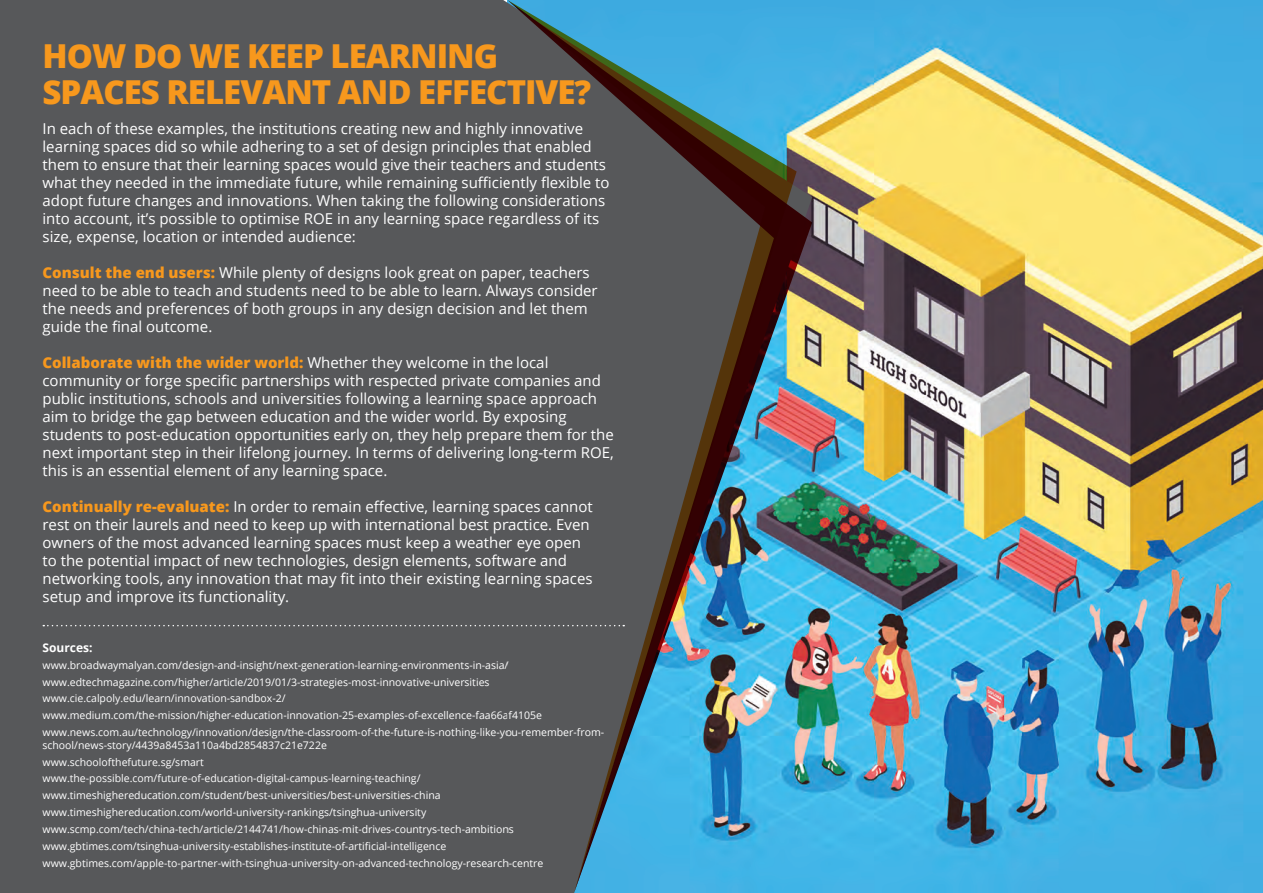
<style>
.page{position:relative;width:1263px;height:893px;background:#fff}
.page>*{position:absolute;margin:0;border:0;box-sizing:border-box;transform-origin:0 0}
.t1{font:800 33px/36px "Open Sans";letter-spacing:-.03em;color:#f7981d}
.t2{font:15px/18px "Open Sans";color:#fff}
.t3{font:700 12px "Open Sans";color:#fff}
.t4{font:10.5px/16.8px "Open Sans";color:#fff}
.s1{font-weight:800;color:#f7981d}
</style>
<div class="page">
<img style="left:812px;top:0;width:451px;height:893px">
<div style="left:0;top:0;width:507px;height:893px;background:#57585a"></div>
<svg style="left:43px;top:625px;width:464px;height:1px"></svg>
<img style="left:797px;top:0;width:15px;height:893px">
<svg style="left:507px;top:0;width:290px;height:893px;background:#4f6e7c"></svg>
<hr style="left:0;top:246px;width:1px;height:261px;background:#57585a">
<hr style="left:0;top:528px;width:1px;height:262px;background:#57585a">
<h1 class="t1" style="left:43px;top:36px;width:550px">HOW DO WE KEEP LEARNING<br>SPACES RELEVANT AND EFFECTIVE?</h1>
<p class="t2" style="left:43px;top:119px;width:569px">In each of these examples, the institutions creating new and highly innovative learning spaces did so while adhering to a set of design principles that enabled them to ensure that their learning spaces would give their teachers and students what they needed in the immediate future, while remaining sufficiently flexible to adopt future changes and innovations. When taking the following considerations into account, it’s possible to optimise ROE in any learning space regardless of its size, expense, location or intended audience:</p>
<p class="t2" style="left:43px;top:263px;width:557px"><span class="s1">Consult the end users:</span> While plenty of designs look great on paper, teachers need to be able to teach and students need to be able to learn. Always consider the needs and preferences of both groups in any design decision and let them guide the final outcome.</p>
<p class="t2" style="left:43px;top:353px;width:573px"><span class="s1">Collaborate with the wider world:</span> Whether they welcome in the local community or forge specific partnerships with respected private companies and public institutions, schools and universities following a learning space approach aim to bridge the gap between education and the wider world. By exposing students to post-education opportunities early on, they help prepare them for the next important step in their lifelong journey. In terms of delivering long-term ROE, this is an essential element of any learning space.</p>
<p class="t2" style="left:43px;top:497px;width:552px"><span class="s1">Continually re-evaluate:</span> In order to remain effective, learning spaces cannot rest on their laurels and need to keep up with international best practice. Even owners of the most advanced learning spaces must keep a weather eye open to the potential impact of new technologies, design elements, software and networking tools, any innovation that may fit into their existing learning spaces setup and improve its functionality.</p>
<p class="t3" style="left:43px;top:639px;width:52px">Sources:</p>
<p class="t4" style="left:43px;top:656px;width:563px">www.broadwaymalyan.com/design-and-insight/next-generation-learning-environments-in-asia/ www.edtechmagazine.com/higher/article/2019/01/3-strategies-most-innovative-universities www.cie.calpoly.edu/learn/innovation-sandbox-2/ www.medium.com/the-mission/higher-education-innovation-25-examples-of-excellence-faa66af4105e www.news.com.au/technology/innovation/design/the-classroom-of-the-future-is-nothing-like-you-remember-from-</p>
<p class="t4" style="left:43px;top:736px;width:502px">school/news-story/4439a8453a110a4bd2854837c21e722e<br>www.schoolofthefuture.sg/smart www.the-possible.com/future-of-education-digital-campus-learning-teaching/ www.timeshighereducation.com/student/best-universities/best-universities-china www.timeshighereducation.com/world-university-rankings/tsinghua-university www.scmp.com/tech/china-tech/article/2144741/how-chinas-mit-drives-countrys-tech-ambitions www.gbtimes.com/tsinghua-university-establishes-institute-of-artificial-intelligence www.gbtimes.com/apple-to-partner-with-tsinghua-university-on-advanced-technology-research-centre</p>
</div>
